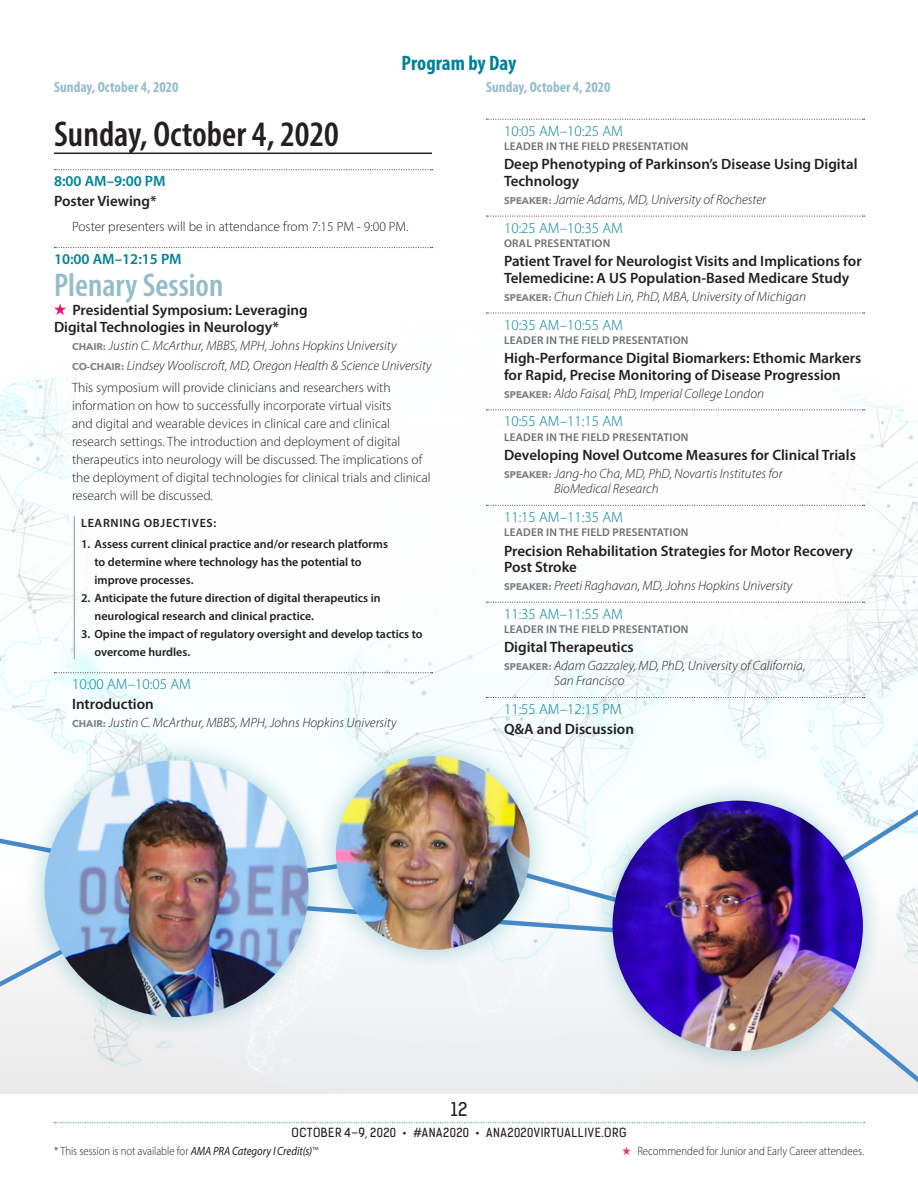
<style>
.page{position:relative;width:918px;height:1188px;background:#fff}
.page>*{position:absolute;margin:0;border:0;box-sizing:border-box;transform-origin:0 0}
.t1{font:600 condensed 36px "Myriad Pro";color:#231f20}
.t2{font:600 condensed 33px "Myriad Pro";color:#94bcca}
.t3{font:700 condensed 21px "Myriad Pro";color:#008197}
.t4{font:18px "Kelson Sans Regular RU";color:#231f20}
.t5{font:600 15px/16.5px "Myriad Pro";color:#231f20}
.t6{font:300 15px "Myriad Pro";color:#008197}
.t7{font:700 condensed 15px "Myriad Pro";color:#94bcca}
.t8{font:600 15px "Myriad Pro";color:#008197}
.t9{font:italic 300 13.5px/21.3px "Myriad Pro";color:#231f20}
.t10{font:300 13.5px/18px "Myriad Pro";color:#231f20}
.t11{font:600 12px/18px "Myriad Pro";color:#231f20}
.t12{font:300 12px "Myriad Pro";letter-spacing:-.005em;color:#231f20;scale:.9 1}
.t13{font:12px "Kelson Sans Regular RU";letter-spacing:.04em;color:#231f20}
.t14{font:600 12px "Myriad Pro";letter-spacing:.06em;color:#231f20}
.t15{font:600 11.25px "Myriad Pro";letter-spacing:.02em;color:#6d6e71}
.s1{font-family:"Avenir Next";font-weight:700;font-style:normal;font-size:9.75px;color:#808285}
.s2{font-style:normal}
.s3{font-weight:400;font-style:italic}
.s4{color:#ee3552}
</style>
<div class="page">
<img style="left:0;top:380px;width:918px;height:744px">
<svg style="left:54px;top:1122px;width:680px;height:1px"></svg>
<div style="left:39px;top:162px;width:840px;height:516px;background:#fff"></div>
<hr style="left:54px;top:153px;width:378px;height:1px;background:#231f20">
<svg style="left:54px;top:169px;width:379px;height:1px"></svg>
<svg style="left:54px;top:247px;width:379px;height:1px"></svg>
<svg style="left:54px;top:303px;width:12px;height:12px"></svg>
<svg style="left:74px;top:516px;width:1px;height:14px"></svg>
<hr style="left:74px;top:530px;width:1px;height:129px;background:#939598">
<svg style="left:54px;top:672px;width:379px;height:1px"></svg>
<svg style="left:486px;top:119px;width:379px;height:1px"></svg>
<svg style="left:486px;top:216px;width:379px;height:1px"></svg>
<svg style="left:486px;top:313px;width:379px;height:1px"></svg>
<svg style="left:486px;top:409px;width:379px;height:1px"></svg>
<svg style="left:486px;top:505px;width:379px;height:1px"></svg>
<svg style="left:486px;top:602px;width:379px;height:1px"></svg>
<svg style="left:486px;top:697px;width:379px;height:1px"></svg>
<div style="left:0;top:1016px;width:734px;height:78px;background:#ecedee"></div>
<svg style="left:734px;top:1016px;width:184px;height:108px"></svg>
<svg style="left:0;top:791px;width:918px;height:225px"></svg>
<div style="left:22px;top:738px;width:309px;height:301px;background:#008197;opacity:.34"></div>
<img style="left:44px;top:760px;width:265px;height:257px">
<div style="left:313px;top:734px;width:239px;height:238px;background:#008197;opacity:.34"></div>
<img style="left:336px;top:756px;width:194px;height:194px;border-radius:97px">
<div style="left:590px;top:778px;width:296px;height:296px;background:#008197;opacity:.34"></div>
<img style="left:613px;top:801px;width:250px;height:250px;border-radius:125px">
<h3 class="t3" style="left:402px;top:50px;width:116px">Program by Day</h3>
<p class="t7" style="left:54px;top:78px;width:126px">Sunday, October 4, 2020</p>
<p class="t7" style="left:486px;top:78px;width:126px">Sunday, October 4, 2020</p>
<h1 class="t1" style="left:54px;top:112px;width:286px">Sunday, October 4, 2020</h1>
<p class="t8" style="left:54px;top:172px;width:113px">8:00 AM–9:00 PM</p>
<p class="t5" style="left:54px;top:192px;width:104px">Poster Viewing*</p>
<p class="t10" style="left:72px;top:217px;width:338px">Poster presenters will be in attendance from 7:15 PM - 9:00 PM.</p>
<p class="t8" style="left:54px;top:250px;width:129px">10:00 AM–12:15 PM</p>
<h2 class="t2" style="left:54px;top:264px;width:171px">Plenary Session</h2>
<p class="t5" style="left:54px;top:302px;width:255px;text-indent:18px">Presidential Symposium: Leveraging<br>Digital Technologies in Neurology*</p>
<p class="t9" style="left:72px;top:334px;width:361px"><span class="s1">CHAIR:</span> Justin C. McArthur, MBBS, MPH, Johns Hopkins University<br><span class="s1">CO-CHAIR:</span> Lindsey Wooliscroft, MD, Oregon Health &amp; Science University<br><span class="s2">This symposium will provide clinicians and researchers with</span></p>
<p class="t10" style="left:72px;top:397px;width:360px">information on how to successfully incorporate virtual visits<br>and digital and wearable devices in clinical care and clinical research settings. The introduction and deployment of digital therapeutics into neurology will be discussed. The implications of the deployment of digital technologies for clinical trials and clinical research will be discussed.</p>
<p class="t14" style="left:81px;top:516px;width:137px">LEARNING OBJECTIVES:</p>
<p class="t11" style="left:94px;top:535px;width:295px;text-indent:-14px">1. Assess current clinical practice and/or research platforms to determine where technology has the potential to improve processes.</p>
<p class="t11" style="left:94px;top:589px;width:288px;text-indent:-14px">2. Anticipate the future direction of digital therapeutics in neurological research and clinical practice.</p>
<p class="t11" style="left:94px;top:625px;width:330px;text-indent:-14px">3. Opine the impact of regulatory oversight and develop tactics to overcome hurdles.</p>
<p class="t6" style="left:72px;top:675px;width:120px">10:00 AM–10:05 AM</p>
<p class="t5" style="left:72px;top:695px;width:83px">Introduction</p>
<p class="t9" style="left:72px;top:712px;width:326px"><span class="s1">CHAIR:</span> Justin C. McArthur, MBBS, MPH, Johns Hopkins University</p>
<p class="t6" style="left:504px;top:122px;width:120px">10:05 AM–10:25 AM</p>
<p class="t15" style="left:504px;top:139px;width:186px">LEADER IN THE FIELD PRESENTATION</p>
<p class="t5" style="left:504px;top:156px;width:355px">Deep Phenotyping of Parkinson’s Disease Using Digital<br>Technology</p>
<p class="t9" style="left:504px;top:189px;width:263px"><span class="s1">SPEAKER:</span> Jamie Adams, MD, University of Rochester</p>
<p class="t6" style="left:504px;top:219px;width:120px">10:25 AM–10:35 AM</p>
<p class="t15" style="left:504px;top:236px;width:108px">ORAL PRESENTATION</p>
<p class="t5" style="left:504px;top:253px;width:359px">Patient Travel for Neurologist Visits and Implications for<br>Telemedicine: A US Population-Based Medicare Study</p>
<p class="t9" style="left:504px;top:286px;width:303px"><span class="s1">SPEAKER:</span> Chun Chieh Lin, PhD, MBA, University of Michigan</p>
<p class="t6" style="left:504px;top:316px;width:120px">10:35 AM–10:55 AM</p>
<p class="t15" style="left:504px;top:333px;width:186px">LEADER IN THE FIELD PRESENTATION</p>
<p class="t5" style="left:504px;top:350px;width:359px">High-Performance Digital Biomarkers: Ethomic Markers for Rapid, Precise Monitoring of Disease Progression</p>
<p class="t9" style="left:504px;top:383px;width:262px"><span class="s1">SPEAKER:</span> Aldo Faisal, PhD, Imperial College London</p>
<p class="t6" style="left:504px;top:412px;width:120px">10:55 AM–11:15 AM</p>
<p class="t15" style="left:504px;top:430px;width:186px">LEADER IN THE FIELD PRESENTATION</p>
<p class="t5" style="left:504px;top:447px;width:353px">Developing Novel Outcome Measures for Clinical Trials</p>
<p class="t9" style="left:554px;top:466px;width:230px;line-height:15px;text-indent:-50px"><span class="s1">SPEAKER:</span> Jang-ho Cha, MD, PhD, Novartis Institutes for<br>BioMedical Research</p>
<p class="t6" style="left:504px;top:508px;width:120px">11:15 AM–11:35 AM</p>
<p class="t15" style="left:504px;top:525px;width:186px">LEADER IN THE FIELD PRESENTATION</p>
<p class="t5" style="left:504px;top:542px;width:351px">Precision Rehabilitation Strategies for Motor Recovery<br>Post Stroke</p>
<p class="t9" style="left:504px;top:575px;width:290px"><span class="s1">SPEAKER:</span> Preeti Raghavan, MD, Johns Hopkins University</p>
<p class="t6" style="left:504px;top:605px;width:120px">11:35 AM–11:55 AM</p>
<p class="t15" style="left:504px;top:622px;width:186px">LEADER IN THE FIELD PRESENTATION</p>
<p class="t5" style="left:504px;top:639px;width:131px">Digital Therapeutics</p>
<p class="t9" style="left:554px;top:658px;width:253px;line-height:15px;text-indent:-50px"><span class="s1">SPEAKER:</span> Adam Gazzaley, MD, PhD, University of California,<br>San Francisco</p>
<p class="t6" style="left:504px;top:700px;width:119px">11:55 AM–12:15 PM</p>
<p class="t5" style="left:504px;top:720px;width:131px">Q&amp;A and Discussion</p>
<h3 class="t4" style="left:451px;top:1098px;width:18px">12</h3>
<p class="t13" style="left:292px;top:1125px;width:336px">OCTOBER 4–9, 2020 • #ANA2020 • ANA2020VIRTUALLIVE.ORG</p>
<p class="t12" style="left:54px;top:1143px;width:295px">* This session is not available for <span class="s3">AMA PRA Category I Credit(s)</span>™</p>
<p class="t12" style="left:622px;top:1143px;width:270px"><span class="s4">★</span> Recommended for Junior and Early Career attendees.</p>
</div>
